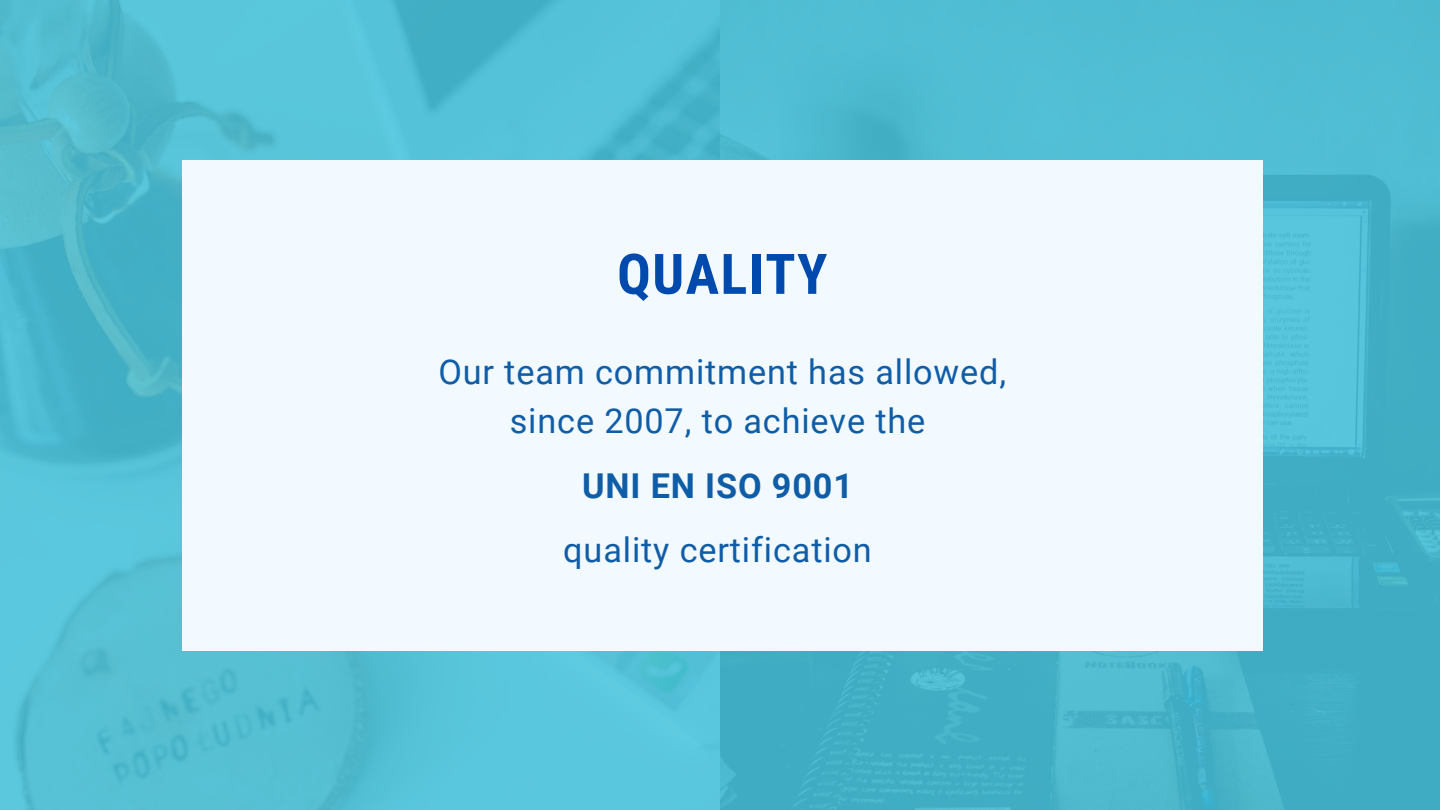
<style>
.page{position:relative;width:1440px;height:810px;background:#fff}
.page>*{position:absolute;margin:0;border:0;box-sizing:border-box;transform-origin:0 0}
.t1{font:700 56px "Roboto Condensed";letter-spacing:.025em;color:#004aad}
.t2{font:34.3px "Roboto";letter-spacing:.025em;color:#105da7}
.t3{font:700 34.3px "Roboto";letter-spacing:.025em;color:#105da7}
</style>
<div class="page">
<img style="left:0;top:0;width:1440px;height:810px">
<div style="left:182px;top:160px;width:1080px;height:490px;background:#f2faff"></div>
<p class="t1" style="left:617px;top:242px;width:212px">QUALITY</p>
<p class="t2" style="left:438px;top:352px;width:569px">Our team commitment has allowed,</p>
<p class="t2" style="left:510px;top:402px;width:417px">since 2007, to achieve the</p>
<p class="t3" style="left:582px;top:466px;width:273px">UNI EN ISO 9001</p>
<p class="t2" style="left:563px;top:530px;width:310px">quality certification</p>
</div>
